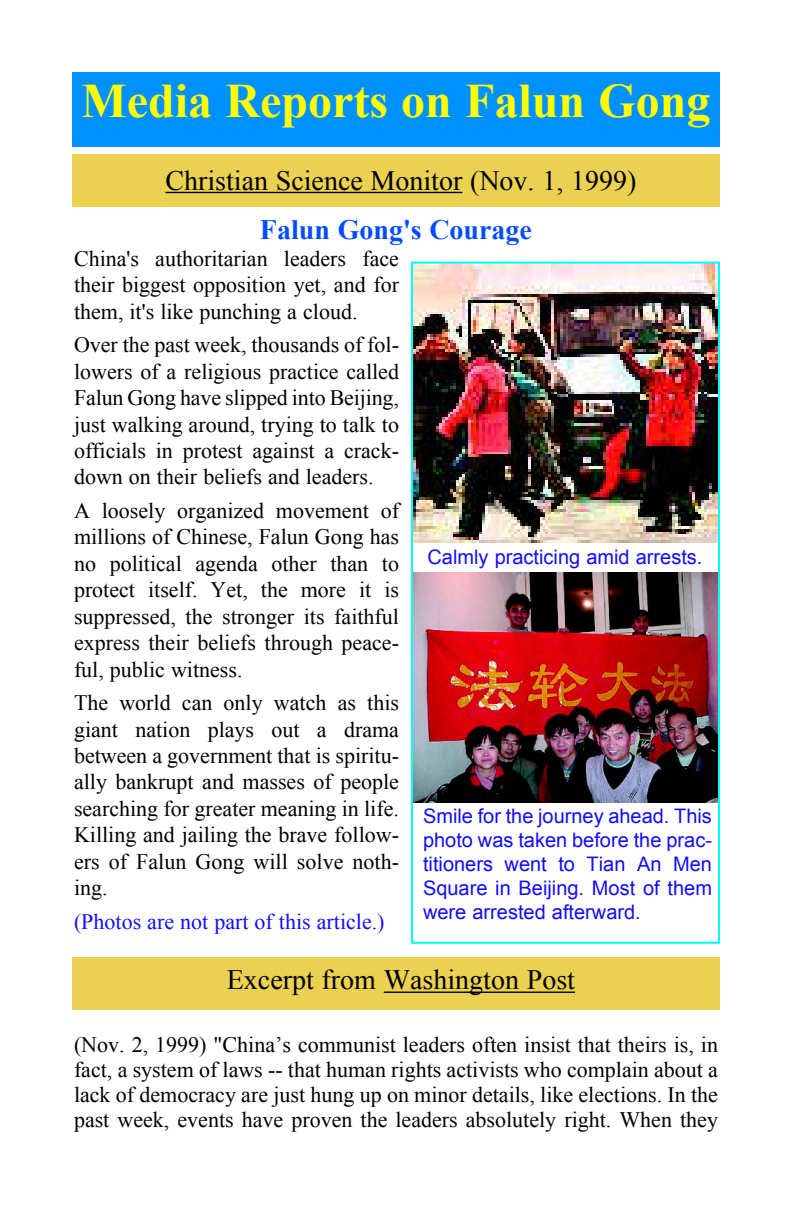
<style>
.page{position:relative;width:792px;height:1225px;background:#fff}
.page>*{position:absolute;margin:0;border:0;box-sizing:border-box;transform-origin:0 0}
.t1{font:700 48px "Times New Roman";color:#ff0}
.t2{font:28px "Times New Roman";color:#000}
.t3{font:700 28px "Times New Roman";color:#004dff}
.t4{font:22px/26.4px "Times New Roman";color:#000;text-align:justify}
.t5{font:22px "Times New Roman";color:#120dff}
.t6{font:20px/24px "Arial";color:#120dff;text-align:justify}
</style>
<div class="page">
<img style="left:414px;top:572px;width:303px;height:229px">
<img style="left:414px;top:264px;width:303px;height:278px">
<div style="left:411px;top:261px;width:309px;height:682px;border:2px solid #0ff"></div>
<div style="left:72px;top:154px;width:648px;height:53px;background:#ebd152"></div>
<hr style="left:166px;top:192px;width:296px;height:1px;background:#000">
<div style="left:72px;top:72px;width:648px;height:74px;background:#0091ff"></div>
<div style="left:72px;top:957px;width:648px;height:52px;background:#ebd152"></div>
<hr style="left:384px;top:991px;width:191px;height:1px;background:#000">
<h1 class="t1" style="left:82px;top:67px;width:630px">Media Reports on Falun Gong</h1>
<p class="t2" style="left:166px;top:161px;width:472px">Christian Science Monitor (Nov. 1, 1999)</p>
<p class="t3" style="left:260px;top:210px;width:274px">Falun Gong's Courage</p>
<p class="t4" style="left:74px;top:245px;width:327px">China's authoritarian leaders face their biggest opposition yet, and for them, it's like punching a cloud.</p>
<p class="t4" style="left:74px;top:331px;width:327px">Over the past week, thousands of fol&shy;lowers of a religious practice called Falun Gong have slipped into Beijing, just walking around, trying to talk to officials in protest against a crack&shy;down on their beliefs and leaders.</p>
<p class="t4" style="left:74px;top:497px;width:327px">A loosely organized movement of millions of Chinese, Falun Gong has no political agenda other than to protect itself. Yet, the more it is suppressed, the stronger its faithful express their beliefs through peace&shy;ful, public witness.</p>
<p class="t4" style="left:74px;top:689px;width:327px">The world can only watch as this giant nation plays out a drama between a government that is spiritu&shy;ally bankrupt and masses of people searching for greater meaning in life.<br>Killing and jailing the brave follow&shy;ers of Falun Gong will solve noth&shy;ing.</p>
<p class="t5" style="left:74px;top:906px;width:312px">(Photos are not part of this article.)</p>
<p class="t6" style="left:427px;top:544px;width:277px">Calmly practicing amid arrests.</p>
<p class="t6" style="left:423px;top:804px;width:290px">Smile for the journey ahead. This photo was taken before the prac&shy;titioners went to Tian An Men Square in Beijing. Most of them were arrested afterward.</p>
<p class="t2" style="left:227px;top:960px;width:350px">Excerpt from Washington Post</p>
<p class="t4" style="left:74px;top:1031px;width:646px;line-height:25px">(Nov. 2, 1999) "China’s communist leaders often insist that theirs is, in fact, a system of laws -- that human rights activists who complain about a lack of democracy are just hung up on minor details, like elections. In the past week, events have proven the leaders absolutely right. When they</p>
</div>
